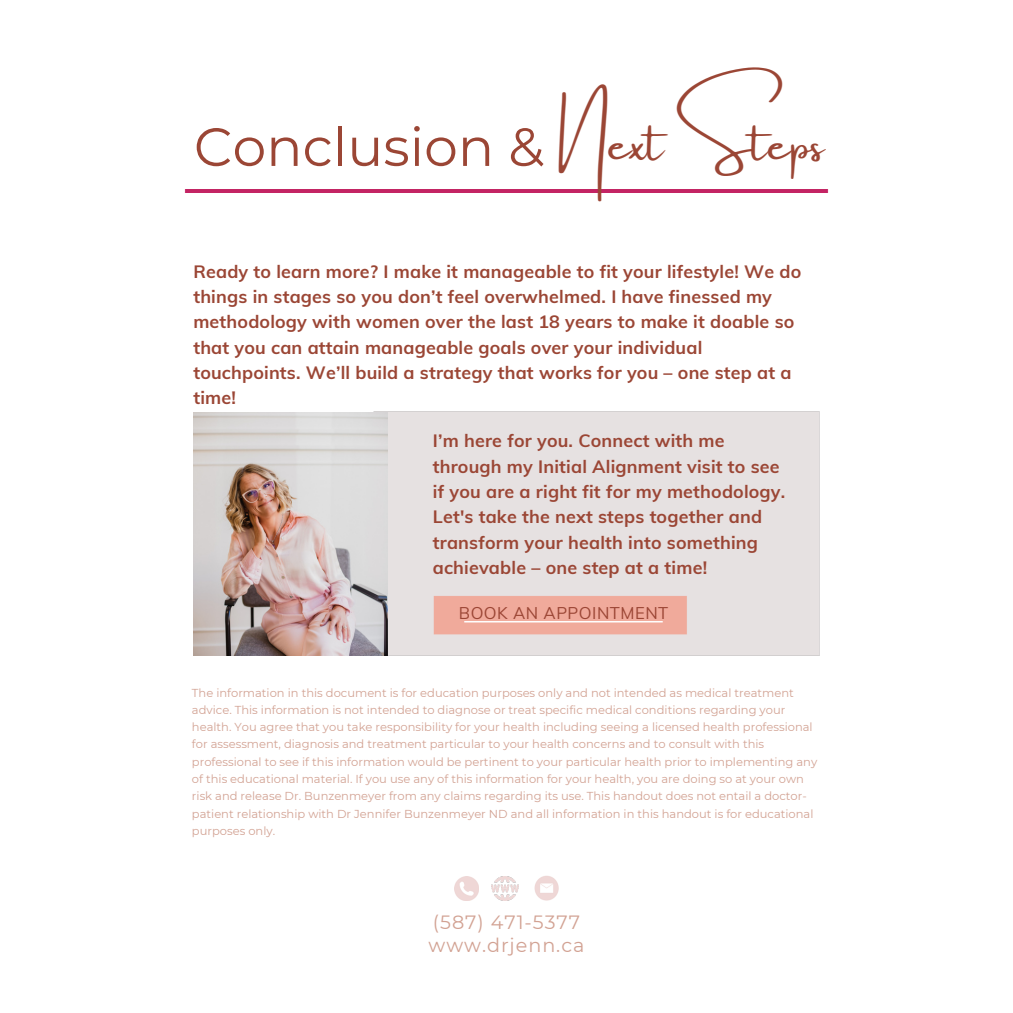
<style>
.page{position:relative;width:1013px;height:1013px;background:#fff}
.page>*{position:absolute;margin:0;border:0;box-sizing:border-box;transform-origin:0 0}
.t1{font:53.75px "Montserrat";color:#9b4635}
.t2{font:48px "Amsterdam One";color:#9b4635}
.t3{font:19.12px/23px "Montserrat";letter-spacing:.05em;color:#d2a293}
.t4{font:700 17.88px/25.2px "Muli";letter-spacing:.01em;color:#9b4635}
.t5{font:16.62px "Muli";letter-spacing:.03em;color:#9b4635}
.t6{font:11.5px/17.2px "Montserrat";color:#d2a293}
</style>
<div class="page">
<img style="left:367px;top:411px;width:453px;height:245px">
<img style="left:193px;top:412px;width:194px;height:243px">
<img style="left:454px;top:876px;width:24px;height:24px">
<img style="left:491px;top:876px;width:28px;height:24px">
<hr style="left:184px;top:189px;width:645px;height:3px;background:#c32464">
<img style="left:459px;top:621px;width:210px;height:1px">
<img style="left:534px;top:876px;width:25px;height:25px">
<h5 class="t1" style="left:194px;top:114px;width:352px">Conclusion &amp;</h5>
<p class="t2" style="left:559px;top:117px;width:267px">Next Steps</p>
<p class="t4" style="left:193px;top:258px;width:609px">Ready to learn more? I make it manageable to fit your lifestyle! We do things in stages so you don’t feel overwhelmed. I have finessed my methodology with women over the last 18 years to make it doable so that you can attain manageable goals over your individual touchpoints. We’ll build a strategy that works for you – one step at a time!</p>
<h2 class="t4" style="left:433px;top:428px;width:354px">I’m here for you. Connect with me through my Initial Alignment visit to see if you are a right fit for my methodology.<br>Let's take the next steps together and transform your health into something achievable – one step at a time!</h2>
<p class="t5" style="left:459px;top:602px;width:211px">BOOK AN APPOINTMENT</p>
<h3 class="t6" style="left:192px;top:684px;width:627px">The information in this document is for education purposes only and not intended as medical treatment advice. This information is not intended to diagnose or treat specific medical conditions regarding your health. You agree that you take responsibility for your health including seeing a licensed health professional for assessment, diagnosis and treatment particular to your health concerns and to consult with this professional to see if this information would be pertinent to your particular health prior to implementing any of this educational material. If you use any of this information for your health, you are doing so at your own risk and release Dr. Bunzenmeyer from any claims regarding its use. This handout does not entail a doctor&shy;patient relationship with Dr Jennifer Bunzenmeyer ND and all information in this handout is for educational purposes only.</h3>
<h3 class="t3" style="left:428px;top:910px;width:157px">(587) 471-5377 www.drjenn.ca</h3>
</div>
